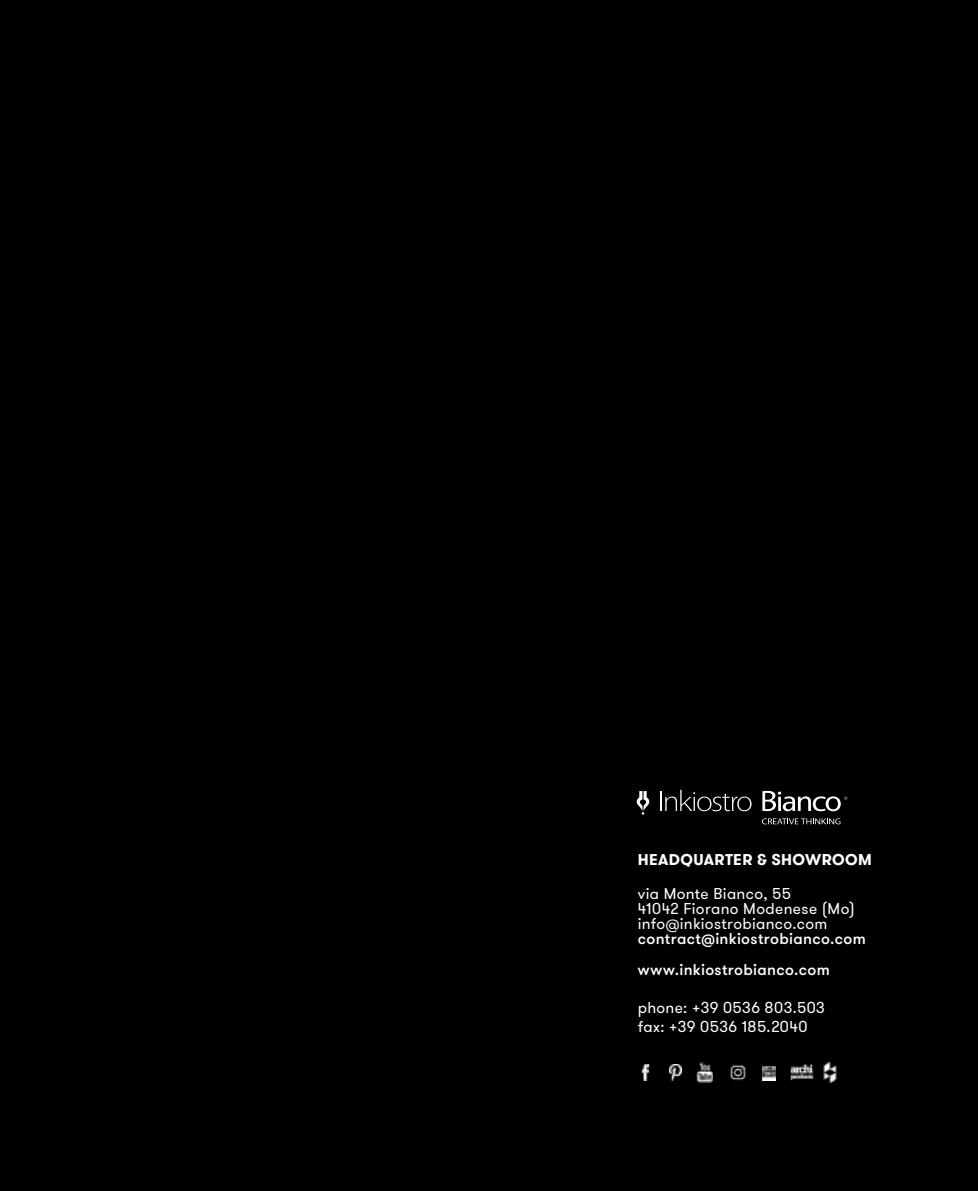
<style>
.page{position:relative;width:978px;height:1191px;background:#000}
.page>*{position:absolute;margin:0;border:0;box-sizing:border-box;transform-origin:0 0}
.t1{font:15.6px/15px "GT Walsheim";letter-spacing:.02em;color:#fff}
.t2{font:500 15.6px/31.2px "GT Walsheim";letter-spacing:.025em;color:#fff}
.t3{font:700 15.6px "GT Walsheim";letter-spacing:.025em;color:#fff}
</style>
<div class="page">
<img style="left:641px;top:1064px;width:9px;height:16px">
<img style="left:669px;top:1064px;width:12px;height:16px">
<img style="left:762px;top:1066px;width:14px;height:14px">
<img style="left:791px;top:1064px;width:23px;height:17px">
<img style="left:730px;top:1064px;width:16px;height:16px">
<img style="left:697px;top:1062px;width:15px;height:20px">
<img style="left:823px;top:1063px;width:14px;height:19px">
<hr style="left:660px;top:791px;width:2px;height:20px;background:#fff">
<svg style="left:665px;top:790px;width:86px;height:21px"></svg>
<svg style="left:636px;top:791px;width:14px;height:23px"></svg>
<svg style="left:762px;top:791px;width:85px;height:20px"></svg>
<svg style="left:762px;top:818px;width:78px;height:6px"></svg>
<p class="t3" style="left:638px;top:849px;width:236px">HEADQUARTER &amp; SHOWROOM</p>
<p class="t1" style="left:638px;top:886px;width:219px">via Monte Bianco, 55<br>41042 Fiorano Modenese (Mo) info@inkiostrobianco.com</p>
<p class="t2" style="left:638px;top:923px;width:229px">contract@inkiostrobianco.com www.inkiostrobianco.com</p>
<p class="t1" style="left:638px;top:998px;width:189px;line-height:18.8px">phone: +39 0536 803.503 fax: +39 0536 185.2040</p>
</div>
